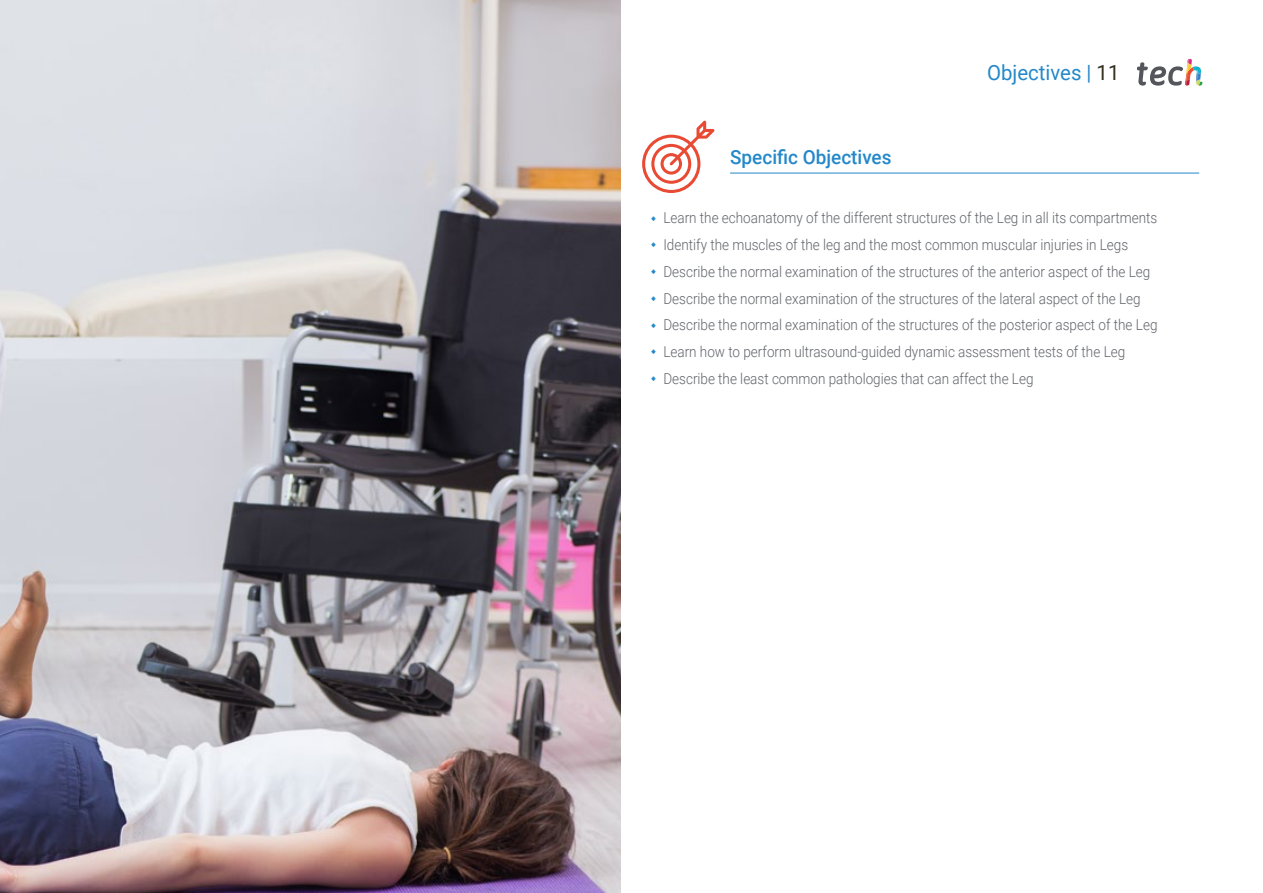
<style>
.page{position:relative;width:1263px;height:893px;background:#fff}
.page>*{position:absolute;margin:0;border:0;box-sizing:border-box;transform-origin:0 0}
.t1{font:21px "Roboto";color:#2488c9}
.t2{font:500 19.5px "Roboto";color:#2488c9}
.t3{font:300 15px/26.7px "Roboto";color:#61646a;scale:.9 1}
.s1{color:#312e20}
</style>
<div class="page">
<hr style="left:730px;top:173px;width:469px;height:1px;background:#2488c9">
<svg style="left:642px;top:121px;width:72px;height:72px"></svg>
<img style="left:0;top:0;width:621px;height:893px">
<svg style="left:1137px;top:59px;width:65px;height:27px"></svg>
<h2 class="t2" style="left:730px;top:144px;width:163px">Specific Objectives</h2>
<h1 class="t1" style="left:987px;top:57px;width:134px">Objectives | <span class="s1">11</span></h1>
<p class="t3" style="left:663px;top:204px;width:550px">Learn the echoanatomy of the different structures of the Leg in all its compartments Identify the muscles of the leg and the most common muscular injuries in Legs Describe the normal examination of the structures of the anterior aspect of the Leg Describe the normal examination of the structures of the lateral aspect of the Leg Describe the normal examination of the structures of the posterior aspect of the Leg Learn how to perform ultrasound-guided dynamic assessment tests of the Leg Describe the least common pathologies that can affect the Leg</p>
</div>
